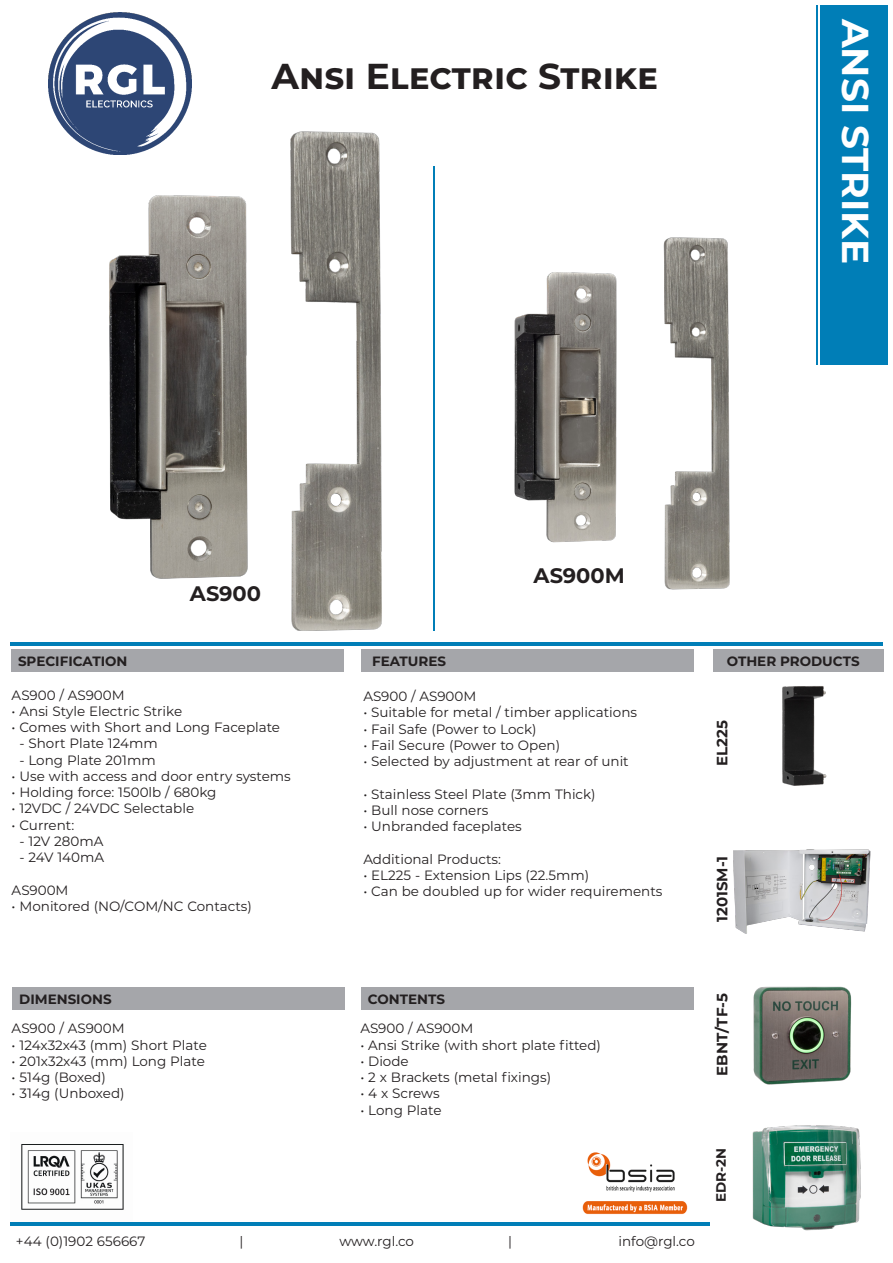
<style>
.page{position:relative;width:893px;height:1263px;background:#fff}
.page>*{position:absolute;margin:0;border:0;box-sizing:border-box;transform-origin:0 0}
.t1{font:700 37.5px "Montserrat";color:#fff}
.t2{font:700 36px "Montserrat";color:#231f20}
.t3{font:700 21px "Montserrat";color:#231f20}
.t4{font:700 15px "Montserrat";color:#231f20}
.t5{font:13.5px "Montserrat";color:#231f20}
.t6{font:700 13.5px "Montserrat";color:#231f20}
</style>
<div class="page">
<img style="left:21px;top:1144px;width:103px;height:66px">
<hr style="left:10px;top:642px;width:873px;height:4px;background:#007eb7">
<div style="left:12px;top:649px;width:332px;height:22px;background:#a5a6aa"></div>
<div style="left:820px;top:5px;width:68px;height:360px;background:#007eb7"></div>
<img style="left:109px;top:195px;width:60px;height:384px">
<img style="left:733px;top:849px;width:138px;height:85px">
<img style="left:782px;top:686px;width:45px;height:100px">
<img style="left:753px;top:986px;width:99px;height:99px">
<img style="left:752px;top:1125px;width:109px;height:106px">
<div style="left:362px;top:649px;width:332px;height:22px;background:#a5a6aa"></div>
<div style="left:713px;top:649px;width:171px;height:22px;background:#a5a6aa"></div>
<div style="left:13px;top:987px;width:332px;height:22px;background:#a5a6aa"></div>
<hr style="left:10px;top:1222px;width:700px;height:4px;background:#007eb7">
<div style="left:361px;top:987px;width:333px;height:22px;background:#a5a6aa"></div>
<img style="left:564px;top:272px;width:53px;height:270px">
<hr style="left:816px;top:5px;width:2px;height:360px;background:#007eb7">
<img style="left:582px;top:1152px;width:106px;height:63px">
<img style="left:49px;top:12px;width:142px;height:143px">
<img style="left:663px;top:237px;width:67px;height:353px">
<img style="left:169px;top:105px;width:395px;height:560px">
<p class="t2" style="left:272px;top:50px;width:388px">Ansi Electric Strike</p>
<p class="t1" style="left:882px;top:19px;width:247px;rotate:90deg">ANSI STRIKE</p>
<p class="t6" style="left:18px;top:652px;width:111px">SPECIFICATION</p>
<p class="t3" style="left:190px;top:579px;width:73px">AS900</p>
<p class="t3" style="left:534px;top:561px;width:93px">AS900M</p>
<p class="t6" style="left:372px;top:652px;width:75px">FEATURES</p>
<p class="t6" style="left:727px;top:652px;width:134px">OTHER PRODUCTS</p>
<p class="t5" style="left:12px;top:685px;width:115px">AS900 / AS900M</p>
<p class="t5" style="left:12px;top:702px;width:172px">• Ansi Style Electric Strike</p>
<p class="t5" style="left:12px;top:718px;width:270px">• Comes with Short and Long Faceplate</p>
<p class="t5" style="left:19px;top:734px;width:140px">- Short Plate 124mm</p>
<p class="t5" style="left:19px;top:751px;width:138px">- Long Plate 201mm</p>
<p class="t5" style="left:12px;top:767px;width:281px">• Use with access and door entry systems</p>
<p class="t5" style="left:12px;top:783px;width:206px">• Holding force: 1500lb / 680kg</p>
<p class="t5" style="left:12px;top:799px;width:184px">• 12VDC / 24VDC Selectable</p>
<p class="t5" style="left:12px;top:816px;width:64px">• Current:</p>
<p class="t5" style="left:19px;top:832px;width:85px">- 12V 280mA</p>
<p class="t5" style="left:19px;top:848px;width:86px">- 24V 140mA</p>
<p class="t5" style="left:12px;top:881px;width:58px">AS900M</p>
<p class="t5" style="left:12px;top:897px;width:242px">• Monitored (NO/COM/NC Contacts)</p>
<p class="t5" style="left:363px;top:687px;width:115px">AS900 / AS900M</p>
<p class="t5" style="left:363px;top:703px;width:275px">• Suitable for metal / timber applications</p>
<p class="t5" style="left:363px;top:719px;width:175px">• Fail Safe (Power to Lock)</p>
<p class="t5" style="left:363px;top:736px;width:198px">• Fail Secure (Power to Open)</p>
<p class="t5" style="left:363px;top:752px;width:267px">• Selected by adjustment at rear of unit</p>
<p class="t5" style="left:363px;top:785px;width:234px">• Stainless Steel Plate (3mm Thick)</p>
<p class="t5" style="left:363px;top:801px;width:127px">• Bull nose corners</p>
<p class="t5" style="left:363px;top:817px;width:160px">• Unbranded faceplates</p>
<p class="t5" style="left:363px;top:850px;width:139px">Additional Products:</p>
<p class="t5" style="left:363px;top:866px;width:227px">• EL225 - Extension Lips (22.5mm)</p>
<p class="t5" style="left:363px;top:882px;width:301px">• Can be doubled up for wider requirements</p>
<p class="t4" style="left:711px;top:766px;width:47px;rotate:-90deg">EL225</p>
<p class="t4" style="left:711px;top:922px;width:67px;rotate:-90deg">1201SM-1</p>
<p class="t6" style="left:19px;top:990px;width:94px">DIMENSIONS</p>
<p class="t5" style="left:12px;top:1019px;width:115px">AS900 / AS900M</p>
<p class="t5" style="left:12px;top:1035px;width:197px">• 124x32x43 (mm) Short Plate</p>
<p class="t5" style="left:12px;top:1052px;width:195px">• 201x32x43 (mm) Long Plate</p>
<p class="t5" style="left:12px;top:1068px;width:96px">• 514g (Boxed)</p>
<p class="t5" style="left:12px;top:1084px;width:114px">• 314g (Unboxed)</p>
<p class="t6" style="left:368px;top:990px;width:79px">CONTENTS</p>
<p class="t5" style="left:360px;top:1019px;width:115px">AS900 / AS900M</p>
<p class="t5" style="left:360px;top:1035px;width:242px">• Ansi Strike (with short plate fitted)</p>
<p class="t5" style="left:360px;top:1052px;width:50px">• Diode</p>
<p class="t5" style="left:360px;top:1068px;width:192px">• 2 x Brackets (metal fixings)</p>
<p class="t5" style="left:360px;top:1084px;width:81px">• 4 x Screws</p>
<p class="t5" style="left:360px;top:1101px;width:83px">• Long Plate</p>
<p class="t5" style="left:16px;top:1232px;width:131px">+44 (0)1902 656667</p>
<p class="t5" style="left:240px;top:1232px;width:5px">|</p>
<p class="t5" style="left:339px;top:1232px;width:76px">www.rgl.co</p>
<p class="t5" style="left:508px;top:1232px;width:5px">|</p>
<p class="t5" style="left:618px;top:1232px;width:78px">info@rgl.co</p>
<p class="t4" style="left:711px;top:1076px;width:84px;rotate:-90deg">EBNT/TF-5</p>
<p class="t6" style="left:711px;top:1202px;width:55px;rotate:-90deg">EDR-2N</p>
</div>
